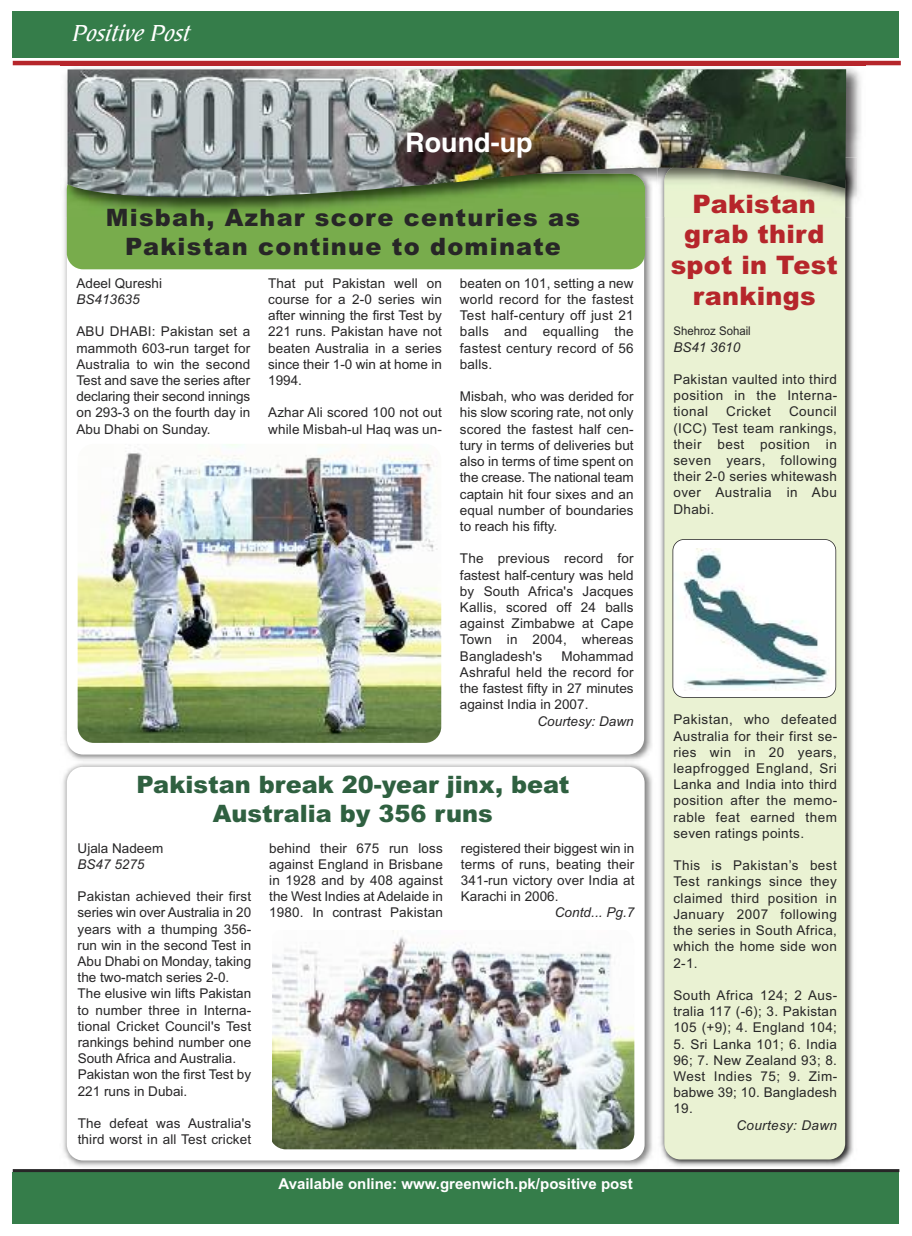
<style>
.page{position:relative;width:912px;height:1236px;background:#fff}
.page>*{position:absolute;margin:0;border:0;box-sizing:border-box;transform-origin:0 0}
.t1{font:700 27px "Helvetica";color:#fff}
.t2{font:900 25.5px/30.6px "Arial";letter-spacing:.01em;color:#b6262b;text-align:center}
.t3{font:900 24px/28.8px "Arial";letter-spacing:.05em;color:#272627;text-align:center}
.t4{font:900 24px/28.8px "Arial";color:#2f6040;text-align:center}
.t5{font:italic 24px "Novarese Medium Italic DTC";color:#fff}
.t6{font:700 15px "Arial";color:#fff}
.t7{font:13.5px/16.2px "Arial";letter-spacing:.01em;color:#272627;text-align:justify}
.t8{font:italic 13.5px "Arial";color:#272627}
.t9{font:italic 13.5px "Arial";letter-spacing:.025em;color:#272627}
.t10{font:13.5px "Arial";letter-spacing:.035em;color:#272627}
.t11{font:12px "Arial";color:#272627;scale:.95 1}
</style>
<div class="page">
<img style="left:63px;top:217px;width:589px;height:950px">
<div style="left:67px;top:766px;width:577px;height:394px;background:#fff;border-radius:16px"></div>
<img style="left:63px;top:759px;width:589px;height:6px">
<div style="left:67px;top:174px;width:576px;height:580px;background:#fff;border-radius:16px"></div>
<img style="left:660px;top:217px;width:193px;height:950px">
<div style="left:664px;top:165px;width:180px;height:994px;background:#eaf2d3;border-radius:16px"></div>
<div style="left:13px;top:12px;width:885px;height:46px;background:#357d4a"></div>
<div style="left:13px;top:1171px;width:885px;height:52px;background:#357d4a"></div>
<hr style="left:13px;top:61px;width:887px;height:4px;background:#b6262b">
<hr style="left:13px;top:1168px;width:886px;height:3px;background:#272627">
<div style="left:67px;top:174px;width:577px;height:95px;background:#78ac4c;border-radius:16px"></div>
<img style="left:61px;top:65px;width:804px;height:132px">
<img style="left:61px;top:167px;width:591px;height:50px">
<img style="left:660px;top:158px;width:196px;height:59px">
<img style="left:68px;top:69px;width:777px;height:129px">
<div style="left:672px;top:539px;width:163px;height:158px;background:#fff;border-radius:11px"></div>
<img style="left:683px;top:548px;width:152px;height:142px">
<div style="left:672px;top:539px;width:163px;height:158px;border:2px solid #272627;border-radius:12px"></div>
<img style="left:78px;top:444px;width:363px;height:298px;border-radius:16px">
<img style="left:272px;top:930px;width:362px;height:219px">
<h3 class="t5" style="left:71px;top:19px;width:125px">Positive Post</h3>
<h1 class="t1" style="left:405px;top:127px;width:129px">Round-up</h1>
<h3 class="t3" style="left:106px;top:203px;width:475px">Misbah, Azhar score centuries as<br>Pakistan continue to dominate</h3>
<p class="t7" style="left:76px;top:275px;width:87px">Adeel Qureshi</p>
<p class="t8" style="left:76px;top:291px;width:65px">BS413635</p>
<p class="t7" style="left:76px;top:323px;width:175px">ABU DHABI: Pakistan set a mammoth 603-run target for Australia to win the second Test and save the series after declaring their second innings on 293-3 on the fourth day in Abu Dhabi on Sunday.</p>
<p class="t7" style="left:268px;top:275px;width:175px">That put Pakistan well on course for a 2-0 series win after winning the first Test by 221 runs. Pakistan have not beaten Australia in a series since their 1-0 win at home in 1994.</p>
<p class="t7" style="left:268px;top:404px;width:175px">Azhar Ali scored 100 not out while Misbah-ul Haq was un-</p>
<p class="t7" style="left:460px;top:275px;width:175px">beaten on 101, setting a new world record for the fastest Test half-century off just 21 balls and equalling the fastest century record of 56 balls.</p>
<p class="t7" style="left:460px;top:388px;width:175px">Misbah, who was derided for his slow scoring rate, not only scored the fastest half cen&shy;tury in terms of deliveries but also in terms of time spent on the crease. The national team captain hit four sixes and an equal number of boundaries to reach his fifty.</p>
<p class="t7" style="left:460px;top:550px;width:175px">The previous record for fastest half-century was held by South Africa's Jacques Kallis, scored off 24 balls against Zimbabwe at Cape Town in 2004, whereas Bangladesh's</p>
<p class="t7" style="left:460px;top:647px;width:175px;text-indent:101px">Mohammad Ashraful held the record for the fastest fifty in 27 minutes against India in 2007.</p>
<p class="t8" style="left:537px;top:712px;width:98px">Courtesy: Dawn</p>
<h3 class="t4" style="left:136px;top:770px;width:434px">Pakistan break 20-year jinx, beat<br>Australia by 356 runs</h3>
<p class="t7" style="left:78px;top:839px;width:87px">Ujala Nadeem</p>
<p class="t8" style="left:78px;top:856px;width:68px">BS47 5275</p>
<p class="t7" style="left:78px;top:888px;width:175px;text-align:left">Pakistan achieved their first series win over Australia in 20 years with a thumping 356- run win in the second Test in<br>Abu Dhabi on Monday, taking the two-match series 2-0.<br>The elusive win lifts Pakistan to number three in Interna&shy;tional Cricket Council's Test rankings behind number one<br>South Africa and Australia.<br>Pakistan won the first Test by<br>221 runs in Dubai.</p>
<p class="t7" style="left:78px;top:1115px;width:175px">The defeat was Australia's third worst in all Test cricket</p>
<p class="t7" style="left:269px;top:839px;width:175px">behind their 675 run loss against England in Brisbane in 1928 and by 408 against the West Indies at Adelaide in 1980. In contrast Pakistan</p>
<p class="t7" style="left:460px;top:839px;width:175px">registered their biggest win in terms of runs, beating their 341-run victory over India at Karachi in 2006.</p>
<p class="t8" style="left:554px;top:904px;width:81px">Contd... Pg.7</p>
<p class="t6" style="left:278px;top:1174px;width:355px">Available online: www.greenwich.pk/positive post</p>
<h2 class="t2" style="left:670px;top:189px;width:169px">Pakistan grab third spot in Test rankings</h2>
<p class="t11" style="left:673px;top:324px;width:83px">Shehroz Sohail</p>
<p class="t8" style="left:673px;top:339px;width:68px">BS41 3610</p>
<p class="t7" style="left:673px;top:371px;width:165px">Pakistan vaulted into third position in the Interna&shy;tional</p>
<p class="t7" style="left:673px;top:403px;width:165px;text-indent:116px">Council (ICC) Test team rankings, their best position in seven years, following their 2-0 series whitewash over Australia in Abu Dhabi.</p>
<p class="t10" style="left:725px;top:403px;width:46px">Cricket</p>
<p class="t7" style="left:673px;top:711px;width:165px">Pakistan, who defeated Australia for their first se&shy;ries win in 20 years, leapfrogged England, Sri Lanka and India into third position after the memo&shy;rable feat earned them seven ratings points.</p>
<p class="t7" style="left:673px;top:857px;width:165px">This is Pakistan’s best Test rankings since they claimed third position in January 2007 following the series in South Africa, which the home side won 2-1.</p>
<p class="t7" style="left:673px;top:986px;width:165px">South Africa 124; 2 Aus&shy;tralia 117 (-6); 3. Pakistan 105 (+9); 4. England 104;</p>
<p class="t7" style="left:673px;top:1035px;width:165px">5. Sri Lanka 101; 6. India 96; 7. New Zealand 93; 8.<br>West Indies 75; 9. Zim&shy;babwe 39; 10. Bangladesh 19.</p>
<p class="t9" style="left:736px;top:1116px;width:102px">Courtesy: Dawn</p>
</div>
